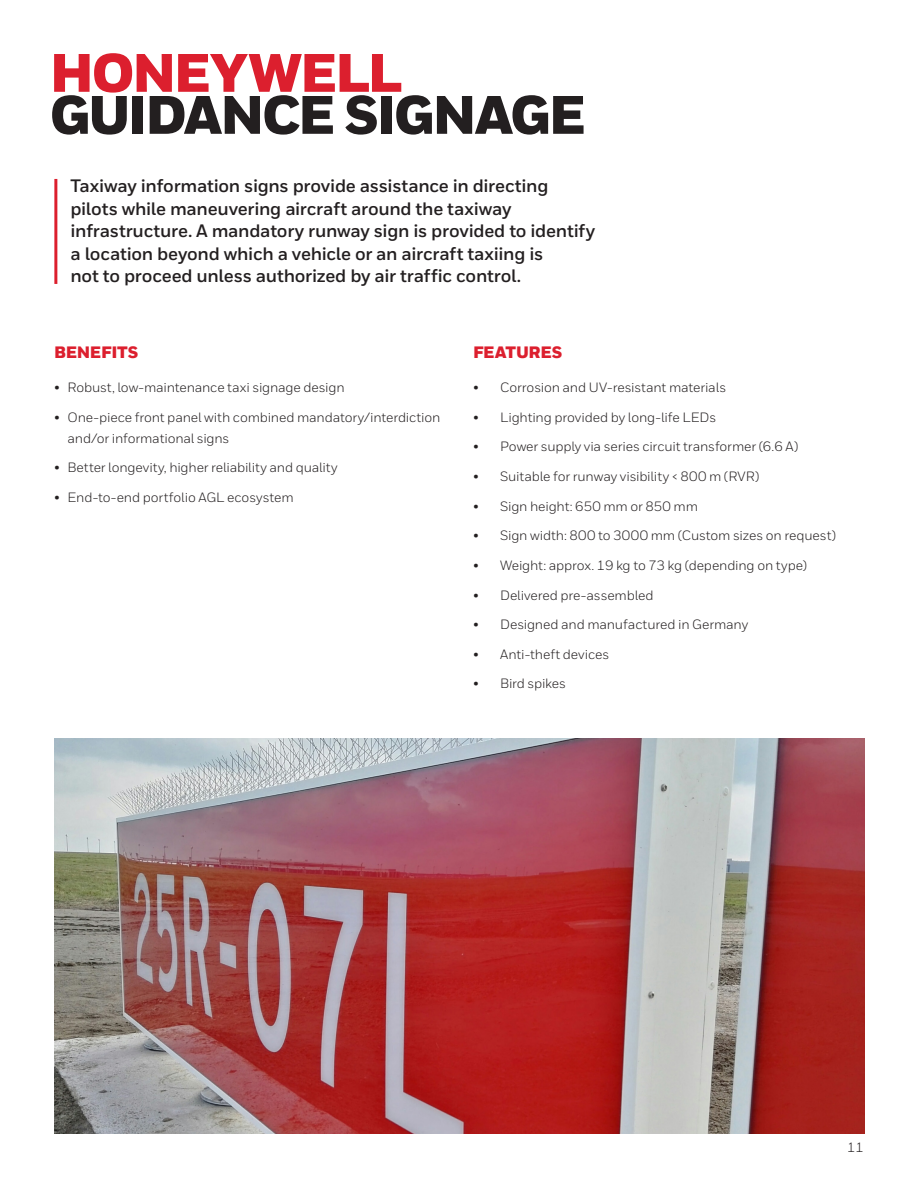
<style>
.page{position:relative;width:918px;height:1188px;background:#fff}
.page>*{position:absolute;margin:0;border:0;box-sizing:border-box;transform-origin:0 0}
.Title_40_30__the_res{font:900 54px "Honeywell Sans";letter-spacing:-.045em;color:#231f20}
.Title_40_30__the_res-2{font:900 54px "Honeywell Sans";letter-spacing:-.045em;color:#dc1f2e}
.Intro_Body{font:700 18px/22.5px "Honeywell Sans";letter-spacing:-.015em;color:#231f20}
._08_Inside__Intro_Te{font:900 16.5px "Honeywell Sans";letter-spacing:-.015em;color:#dc1f2e}
.t1{font:13.5px/21px "Honeywell Sans";letter-spacing:-.01em;color:#231f20}
</style>
<div class="page">
<hr style="left:54px;top:179px;width:3px;height:105px;background:#dc1f2e">
<img style="left:54px;top:739px;width:811px;height:395px">
<p class="Title_40_30__the_res-2" style="left:50px;top:40px;width:355px">HONEYWELL</p>
<p class="Title_40_30__the_res" style="left:50px;top:82px;width:538px">GUIDANCE SIGNAGE</p>
<p class="Intro_Body" style="left:70px;top:175px;width:526px">Taxiway information signs provide assistance in directing pilots while maneuvering aircraft around the taxiway infrastructure. A mandatory runway sign is provided to identify a location beyond which a vehicle or an aircraft taxiing is<br>not to proceed unless authorized by air traffic control.</p>
<p class="_08_Inside__Intro_Te" style="left:54px;top:342px;width:86px">BENEFITS</p>
<p class="t1" style="left:54px;top:377px;width:292px">• Robust, low-maintenance taxi signage design</p>
<p class="t1" style="left:68px;top:407px;width:375px;text-indent:-14px">• One-piece front panel with combined mandatory/interdiction and/or informational signs</p>
<p class="t1" style="left:54px;top:457px;width:285px">• Better longevity, higher reliability and quality</p>
<p class="t1" style="left:54px;top:487px;width:241px">• End-to-end portfolio AGL ecosystem</p>
<p class="_08_Inside__Intro_Te" style="left:473px;top:342px;width:91px">FEATURES</p>
<p class="t1" style="left:473px;top:377px;width:255px">• Corrosion and UV-resistant materials</p>
<p class="t1" style="left:473px;top:407px;width:245px">• Lighting provided by long-life LEDs</p>
<p class="t1" style="left:473px;top:436px;width:327px">• Power supply via series circuit transformer (6.6 A)</p>
<p class="t1" style="left:473px;top:466px;width:288px">• Suitable for runway visibility &lt; 800 m (RVR)</p>
<p class="t1" style="left:473px;top:495px;width:227px">• Sign height: 650 mm or 850 mm</p>
<p class="t1" style="left:473px;top:525px;width:365px">• Sign width: 800 to 3000 mm (Custom sizes on request)</p>
<p class="t1" style="left:473px;top:555px;width:336px">• Weight: approx. 19 kg to 73 kg (depending on type)</p>
<p class="t1" style="left:473px;top:584px;width:182px">• Delivered pre-assembled</p>
<p class="t1" style="left:473px;top:614px;width:277px">• Designed and manufactured in Germany</p>
<p class="t1" style="left:473px;top:644px;width:138px">• Anti-theft devices</p>
<p class="t1" style="left:473px;top:673px;width:95px">• Bird spikes</p>
<p class="t1" style="left:847px;top:1137px;width:18px">11</p>
</div>
